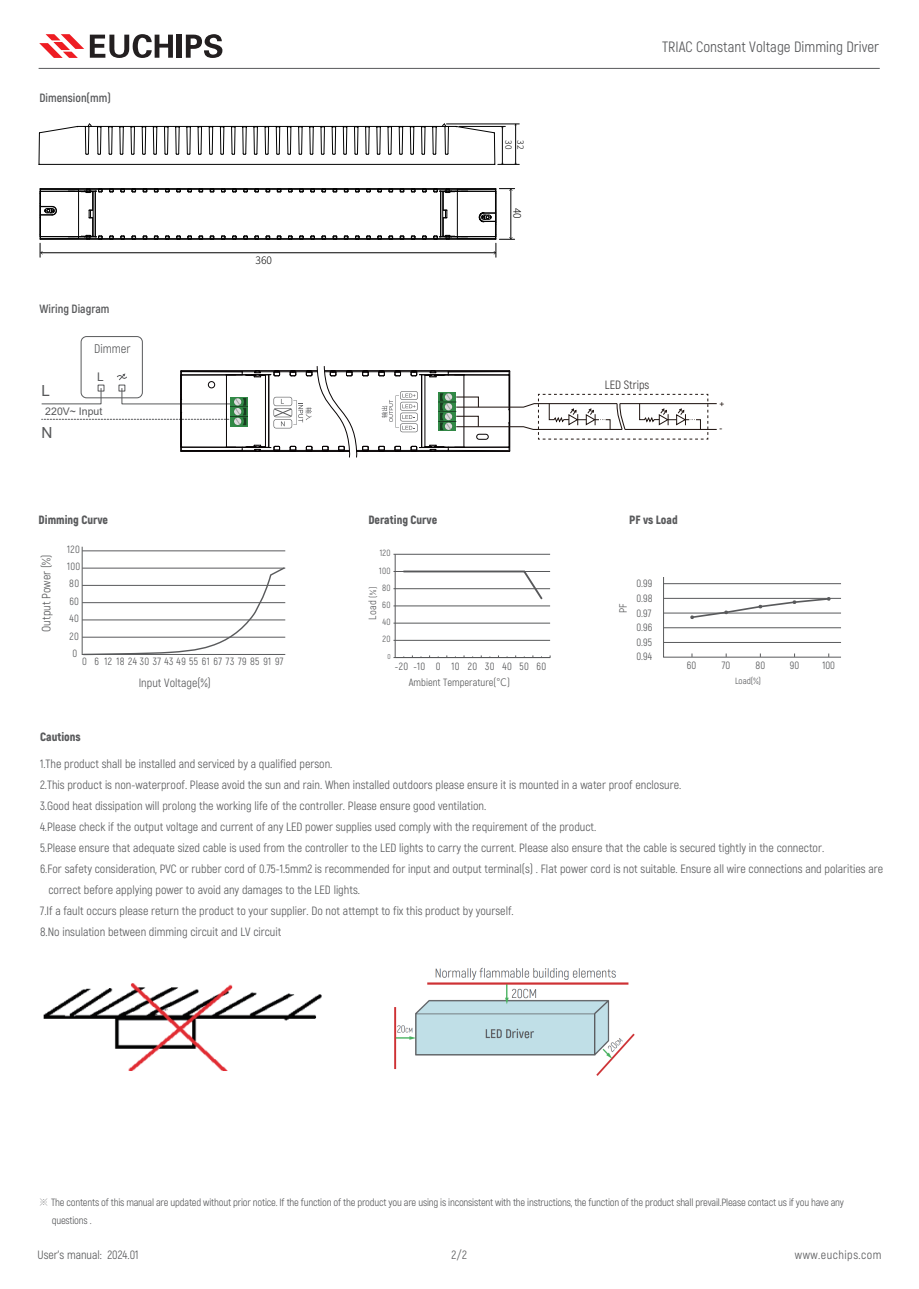
<style>
.page{position:relative;width:919px;height:1289px;background:#fff}
.page>*{position:absolute;margin:0;border:0;box-sizing:border-box;transform-origin:0 0}
.t1{font:15.3px "Arial";color:#57585a}
.t2{font:15px "Akrobat";color:#57585a}
.t3{font:12.6px "Akrobat";color:#595a5c}
.t4{font:12px "Akrobat";color:#595a5c}
.t5{font:900 12px "Akrobat";color:#595a5c}
.t6{font:700 12px "Akrobat";color:#57585a}
.t7{font:12px "Akrobat";color:#595a5b}
.t8{font:12px "Akrobat";letter-spacing:.04em;color:#595a5c}
.t9{font:12px "Akrobat";color:#3d3a3a}
.t10{font:11.85px "Arial";color:#595a5c}
.t11{font:10.5px/18px "Akrobat";letter-spacing:-.02em;color:#595a5c}
.t12{font:10.5px "Akrobat";letter-spacing:.04em;color:#595a5c}
.t13{font:10.5px "Akrobat";color:#595a5b}
.t14{font:10.5px "Akrobat";letter-spacing:.04em;color:#57585a}
.t15{font:10.5px "Arial";color:#57585a}
.t16{font:300 10.2px "Source Han Sans CN";color:#030303}
.t17{font:9px "Akrobat";letter-spacing:.04em;color:#57585a}
.t18{font:9px "Akrobat";color:#595a5c}
.t19{font:300 8.55px "Source Han Sans CN";color:#030303}
.t20{font:8.4px "Arial";color:#20140f}
.t21{font:7.05px "Akrobat";color:#57585a}
.s1{font-size:9px;color:#57585a}
.s2{font-family:"Source Han Sans CN";font-weight:300}
.s3{font-family:"Adobe Song Std";font-weight:300}
</style>
<div class="page">
<hr style="left:39px;top:68px;width:840px;height:1px;background:#57585a">
<hr style="left:393px;top:554px;width:157px;height:1px;background:#57585a">
<hr style="left:393px;top:657px;width:157px;height:1px;background:#57585a">
<hr style="left:393px;top:640px;width:157px;height:1px;background:#57585a">
<hr style="left:393px;top:623px;width:157px;height:1px;background:#57585a">
<hr style="left:393px;top:605px;width:157px;height:1px;background:#57585a">
<hr style="left:393px;top:588px;width:157px;height:1px;background:#57585a">
<hr style="left:393px;top:571px;width:157px;height:1px;background:#57585a">
<hr style="left:395px;top:554px;width:1px;height:103px;background:#57585a">
<svg style="left:395px;top:655px;width:156px;height:3px"></svg>
<svg style="left:402px;top:570px;width:142px;height:30px"></svg>
<svg style="left:663px;top:577px;width:178px;height:80px"></svg>
<svg style="left:82px;top:546px;width:204px;height:110px"></svg>
<img style="left:43px;top:983px;width:279px;height:88px">
<img style="left:394px;top:967px;width:241px;height:109px">
<svg style="left:40px;top:188px;width:474px;height:69px"></svg>
<svg style="left:39px;top:123px;width:480px;height:42px"></svg>
<svg style="left:90px;top:34px;width:83px;height:24px"></svg>
<svg style="left:186px;top:34px;width:36px;height:24px"></svg>
<div style="left:176px;top:35px;width:6px;height:23px;background:#231f20"></div>
<svg style="left:39px;top:34px;width:45px;height:24px"></svg>
<div style="left:81px;top:336px;width:62px;height:62px;border:1px solid #595a5c;border-radius:5px"></div>
<hr style="left:620px;top:403px;width:96px;height:1px;background:#201511">
<hr style="left:624px;top:429px;width:92px;height:1px;background:#201511">
<svg style="left:41px;top:365px;width:667px;height:92px"></svg>
<p class="t6" style="left:40px;top:91px;width:73px">Dimension(mm)</p>
<p class="t6" style="left:40px;top:301px;width:71px">Wiring Diagram</p>
<p class="t3" style="left:94px;top:341px;width:38px">Dimmer</p>
<p class="t16" style="left:255px;top:254px;width:18px">360</p>
<p class="t19" style="left:513px;top:140px;width:11px;rotate:90deg">30</p>
<p class="t19" style="left:525px;top:140px;width:11px;rotate:90deg">32</p>
<p class="t16" style="left:523px;top:208px;width:12px;rotate:90deg">40</p>
<p class="t2" style="left:662px;top:38px;width:218px">TRIAC Constant Voltage Dimming Driver</p>
<p class="t10" style="left:97px;top:370px;width:8px">L</p>
<p class="t15" style="left:45px;top:406px;width:58px">220V~ Input</p>
<p class="t9" style="left:605px;top:377px;width:46px">LED Strips</p>
<p class="t1" style="left:42px;top:382px;width:10px">L</p>
<p class="t1" style="left:42px;top:424px;width:13px">N</p>
<p class="t20" style="left:719px;top:424px;width:4px">-</p>
<p class="t20" style="left:719px;top:399px;width:6px">+</p>
<p class="t5" style="left:39px;top:512px;width:71px">Dimming Curve</p>
<p class="t5" style="left:368px;top:512px;width:70px">Derating Curve</p>
<p class="t5" style="left:629px;top:512px;width:50px">PF vs Load</p>
<p class="t4" style="left:39px;top:631px;width:78px;rotate:-90deg">Output Power (%)</p>
<p class="t11" style="left:67px;top:540px;width:14px">120</p>
<p class="t11" style="left:67px;top:557px;width:15px">100</p>
<p class="t11" style="left:69px;top:574px;width:11px">80</p>
<p class="t11" style="left:69px;top:592px;width:11px">60</p>
<p class="t11" style="left:69px;top:609px;width:11px">40</p>
<p class="t11" style="left:69px;top:627px;width:11px">20</p>
<p class="t17" style="left:379px;top:548px;width:12px">120</p>
<p class="t17" style="left:379px;top:565px;width:13px">100</p>
<p class="t17" style="left:382px;top:582px;width:10px">80</p>
<p class="t11" style="left:363px;top:619px;width:34px;rotate:-90deg">Load <span class="s1">(%)</span></p>
<p class="t17" style="left:382px;top:599px;width:10px">60</p>
<p class="t17" style="left:382px;top:616px;width:10px">40</p>
<p class="t17" style="left:382px;top:633px;width:10px">20</p>
<p class="t11" style="left:614px;top:613px;width:11px;rotate:-90deg">PF</p>
<p class="t11" style="left:636px;top:574px;width:17px">0.99</p>
<p class="t11" style="left:636px;top:589px;width:18px">0.98</p>
<p class="t11" style="left:636px;top:604px;width:17px">0.97</p>
<p class="t11" style="left:636px;top:618px;width:17px">0.96</p>
<p class="t11" style="left:636px;top:633px;width:17px">0.95</p>
<p class="t11" style="left:72px;top:644px;width:6px">0</p>
<p class="t12" style="left:82px;top:655px;width:203px">0 6 12 18243037434955 6167737985 91 97</p>
<p class="t21" style="left:387px;top:652px;width:5px">0</p>
<p class="t14" style="left:395px;top:659px;width:153px">-20 -10 0 10 20 30 40 50 60</p>
<p class="t11" style="left:636px;top:647px;width:17px">0.94</p>
<p class="t11" style="left:686px;top:656px;width:11px">60</p>
<p class="t11" style="left:721px;top:656px;width:10px">70</p>
<p class="t11" style="left:755px;top:656px;width:11px">80</p>
<p class="t11" style="left:789px;top:656px;width:11px">90</p>
<p class="t11" style="left:822px;top:656px;width:14px">100</p>
<p class="t4" style="left:139px;top:675px;width:74px">Input Voltage(%)</p>
<p class="t13" style="left:408px;top:675px;width:103px">Ambient Temperature(<span class="s2">℃</span>)</p>
<p class="t18" style="left:735px;top:675px;width:27px">Load(%)</p>
<p class="t5" style="left:40px;top:728px;width:42px">Cautions</p>
<p class="t4" style="left:40px;top:757px;width:294px">1.The product shall be installed and serviced by a qualified person.</p>
<p class="t4" style="left:40px;top:778px;width:642px">2.This product is non-waterproof. Please avoid the sun and rain. When installed outdoors please ensure it is mounted in a water proof enclosure.</p>
<p class="t4" style="left:40px;top:799px;width:447px">3.Good heat dissipation will prolong the working life of the controller. Please ensure good ventilation.</p>
<p class="t4" style="left:40px;top:820px;width:557px">4.Please check if the output voltage and current of any LED power supplies used comply with the requirement of the product.</p>
<p class="t4" style="left:40px;top:841px;width:785px">5.Please ensure that adequate sized cable is used from the controller to the LED lights to carry the current. Please also ensure that the cable is secured tightly in the connector.</p>
<p class="t4" style="left:40px;top:862px;width:844px">6.For safety consideration, PVC or rubber cord of 0.75-1.5mm2 is recommended for input and output terminal(s) . Flat power cord is not suitable. Ensure all wire connections and polarities are</p>
<p class="t4" style="left:48px;top:883px;width:313px">correct before applying power to avoid any damages to the LED lights.</p>
<p class="t4" style="left:40px;top:904px;width:475px">7.If a fault occurs please return the product to your supplier. Do not attempt to fix this product by yourself.</p>
<p class="t4" style="left:40px;top:925px;width:243px">8.No insulation between dimming circuit and LV circuit</p>
<p class="t11" style="left:52px;top:1193px;width:793px;text-indent:-13px"><span class="s3">※</span> The contents of this manual are updated without prior notice. If the function of the product you are using is inconsistent with the instructions, the function of the product shall prevail.Please contact us if you have any questions .</p>
<p class="t7" style="left:38px;top:1247px;width:102px">User’s manual: 2024.01</p>
<p class="t4" style="left:451px;top:1247px;width:17px">2/2</p>
<p class="t8" style="left:794px;top:1247px;width:88px">www.euchips.com</p>
</div>
